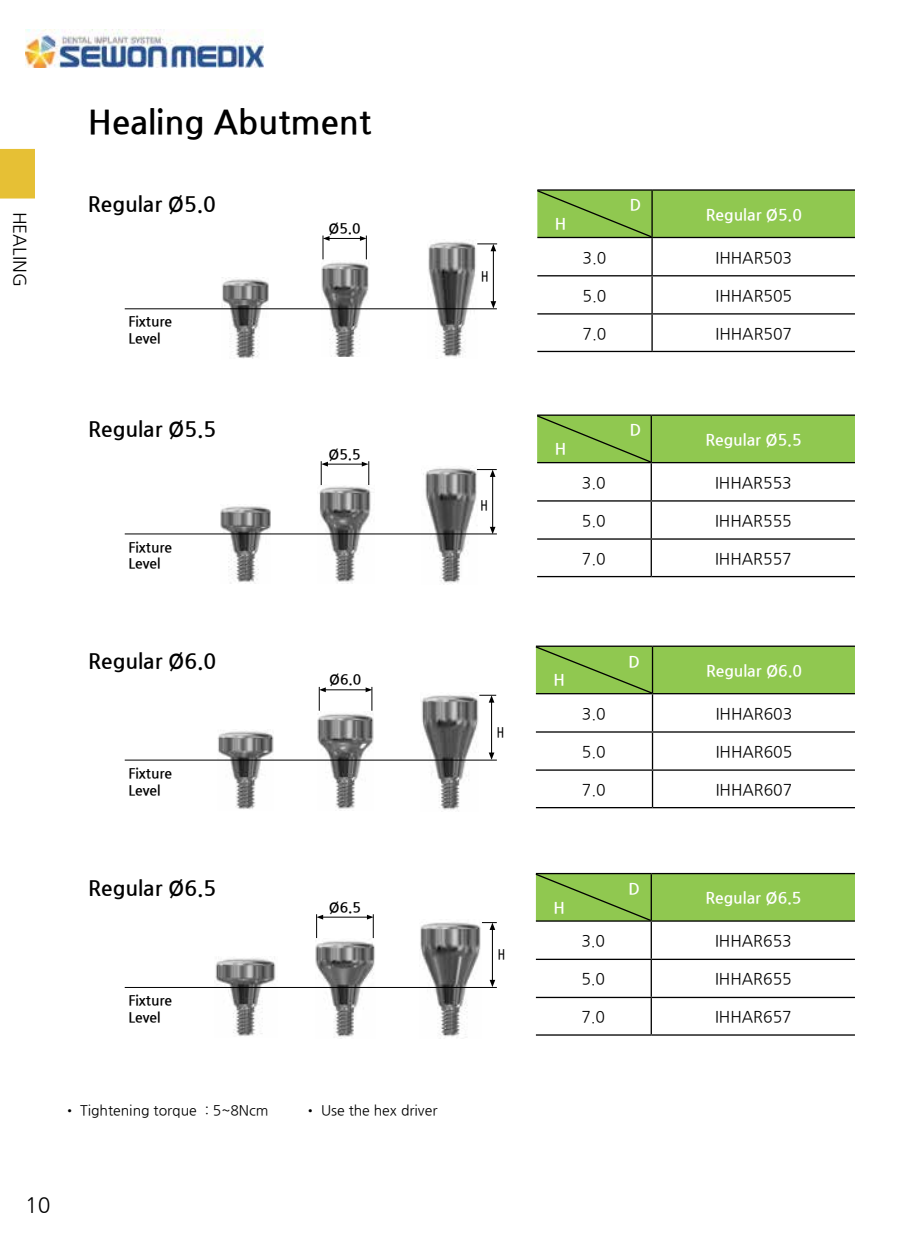
<style>
.page{position:relative;width:918px;height:1241px;background:#fff}
.page>*{position:absolute;margin:0;border:0;box-sizing:border-box;transform-origin:0 0}
.t1{font:700 33.25px "Nanum Gothic";color:#000}
.t2{font:700 21px "Nanum Gothic";color:#000}
.t3{font:21px "Nanum Gothic";color:#000}
.t4{font:17.5px "Nanum Gothic";color:#000}
.t5{font:15.75px "Nanum Gothic";color:#000}
.t6{font:700 15.75px "Nanum Gothic";color:#fff}
.t7{font:700 14px/16.8px "Nanum Gothic";color:#000}
.t8{font:14px "Nanum Gothic";color:#000}
.t9{font:700 14px "Nanum Gothic";color:#000;scale:.73 1}
</style>
<div class="page">
<img style="left:25px;top:29px;width:238px;height:39px">
<img style="left:217px;top:730px;width:57px;height:79px">
<img style="left:317px;top:711px;width:56px;height:98px">
<img style="left:420px;top:694px;width:58px;height:116px">
<img style="left:221px;top:506px;width:49px;height:77px">
<img style="left:317px;top:484px;width:57px;height:100px">
<img style="left:421px;top:468px;width:57px;height:116px">
<img style="left:215px;top:958px;width:62px;height:78px">
<img style="left:315px;top:938px;width:60px;height:99px">
<img style="left:420px;top:922px;width:62px;height:115px">
<hr style="left:492px;top:927px;width:1px;height:54px;background:#000">
<svg style="left:489px;top:979px;width:6px;height:7px"></svg>
<svg style="left:482px;top:922px;width:15px;height:7px"></svg>
<hr style="left:321px;top:916px;width:48px;height:1px;background:#000">
<svg style="left:316px;top:914px;width:7px;height:23px"></svg>
<svg style="left:367px;top:914px;width:7px;height:23px"></svg>
<img style="left:221px;top:277px;width:48px;height:82px">
<img style="left:321px;top:262px;width:48px;height:94px">
<img style="left:427px;top:241px;width:50px;height:116px">
<hr style="left:651px;top:238px;width:2px;height:37px;background:#000">
<hr style="left:651px;top:276px;width:2px;height:37px;background:#000">
<hr style="left:651px;top:314px;width:2px;height:37px;background:#000">
<hr style="left:537px;top:189px;width:115px;height:2px;background:#000">
<hr style="left:652px;top:189px;width:203px;height:2px;background:#000">
<hr style="left:537px;top:237px;width:115px;height:1px;background:#000">
<hr style="left:652px;top:237px;width:203px;height:1px;background:#000">
<hr style="left:537px;top:275px;width:115px;height:1px;background:#000">
<hr style="left:652px;top:275px;width:203px;height:1px;background:#000">
<hr style="left:537px;top:313px;width:115px;height:1px;background:#000">
<hr style="left:652px;top:313px;width:203px;height:1px;background:#000">
<hr style="left:537px;top:351px;width:115px;height:1px;background:#000">
<hr style="left:652px;top:351px;width:203px;height:1px;background:#000">
<svg style="left:537px;top:190px;width:318px;height:47px;background:#8bc14d"></svg>
<hr style="left:650px;top:463px;width:2px;height:37px;background:#000">
<hr style="left:650px;top:501px;width:2px;height:37px;background:#000">
<hr style="left:650px;top:539px;width:2px;height:37px;background:#000">
<hr style="left:537px;top:414px;width:114px;height:2px;background:#000">
<hr style="left:651px;top:414px;width:204px;height:2px;background:#000">
<hr style="left:537px;top:462px;width:114px;height:1px;background:#000">
<hr style="left:651px;top:462px;width:204px;height:1px;background:#000">
<hr style="left:537px;top:500px;width:114px;height:1px;background:#000">
<hr style="left:651px;top:500px;width:204px;height:1px;background:#000">
<hr style="left:537px;top:538px;width:114px;height:1px;background:#000">
<hr style="left:651px;top:538px;width:204px;height:1px;background:#000">
<hr style="left:537px;top:576px;width:114px;height:1px;background:#000">
<hr style="left:651px;top:576px;width:204px;height:1px;background:#000">
<div style="left:537px;top:415px;width:318px;height:47px;background:#90c850"></div>
<hr style="left:652px;top:694px;width:1px;height:37px;background:#000">
<hr style="left:652px;top:732px;width:1px;height:37px;background:#000">
<hr style="left:652px;top:770px;width:1px;height:36px;background:#000">
<hr style="left:536px;top:645px;width:116px;height:1px;background:#000">
<hr style="left:652px;top:645px;width:203px;height:1px;background:#000">
<hr style="left:536px;top:693px;width:116px;height:1px;background:#000">
<hr style="left:652px;top:693px;width:203px;height:1px;background:#000">
<hr style="left:536px;top:731px;width:116px;height:1px;background:#000">
<hr style="left:652px;top:731px;width:203px;height:1px;background:#000">
<hr style="left:536px;top:769px;width:116px;height:1px;background:#000">
<hr style="left:652px;top:769px;width:203px;height:1px;background:#000">
<hr style="left:536px;top:806px;width:116px;height:2px;background:#000">
<hr style="left:652px;top:806px;width:203px;height:2px;background:#000">
<div style="left:536px;top:646px;width:319px;height:47px;background:#90c850"></div>
<hr style="left:650px;top:921px;width:2px;height:37px;background:#000">
<hr style="left:650px;top:959px;width:2px;height:37px;background:#000">
<hr style="left:650px;top:997px;width:2px;height:37px;background:#000">
<hr style="left:536px;top:872px;width:115px;height:2px;background:#000">
<hr style="left:651px;top:872px;width:204px;height:2px;background:#000">
<hr style="left:536px;top:920px;width:115px;height:1px;background:#000">
<hr style="left:651px;top:920px;width:204px;height:1px;background:#000">
<hr style="left:536px;top:958px;width:115px;height:1px;background:#000">
<hr style="left:651px;top:958px;width:204px;height:1px;background:#000">
<hr style="left:536px;top:996px;width:115px;height:1px;background:#000">
<hr style="left:651px;top:996px;width:204px;height:1px;background:#000">
<hr style="left:536px;top:1034px;width:115px;height:1px;background:#000">
<hr style="left:651px;top:1034px;width:204px;height:1px;background:#000">
<div style="left:536px;top:873px;width:319px;height:47px;background:#90c850"></div>
<hr style="left:125px;top:308px;width:372px;height:1px;background:#000">
<hr style="left:125px;top:533px;width:372px;height:1px;background:#000">
<hr style="left:125px;top:759px;width:372px;height:1px;background:#000">
<hr style="left:125px;top:986px;width:372px;height:1px;background:#000">
<hr style="left:493px;top:249px;width:1px;height:54px;background:#000">
<svg style="left:490px;top:301px;width:6px;height:7px"></svg>
<svg style="left:477px;top:243px;width:20px;height:8px"></svg>
<hr style="left:492px;top:475px;width:1px;height:53px;background:#000">
<svg style="left:490px;top:526px;width:5px;height:8px"></svg>
<svg style="left:477px;top:469px;width:20px;height:8px"></svg>
<hr style="left:491px;top:700px;width:1px;height:54px;background:#000">
<svg style="left:489px;top:752px;width:5px;height:7px"></svg>
<svg style="left:479px;top:694px;width:17px;height:8px"></svg>
<hr style="left:328px;top:238px;width:33px;height:1px;background:#000">
<svg style="left:322px;top:235px;width:7px;height:24px"></svg>
<svg style="left:360px;top:235px;width:7px;height:24px"></svg>
<hr style="left:326px;top:464px;width:37px;height:1px;background:#000">
<svg style="left:321px;top:461px;width:7px;height:24px"></svg>
<svg style="left:362px;top:461px;width:7px;height:24px"></svg>
<hr style="left:324px;top:689px;width:43px;height:1px;background:#000">
<svg style="left:319px;top:686px;width:7px;height:24px"></svg>
<svg style="left:366px;top:686px;width:6px;height:24px"></svg>
<div style="left:0;top:149px;width:35px;height:49px;background:#e6c035"></div>
<p class="t4" style="left:28px;top:211px;width:76px;rotate:90deg">HEALING</p>
<h1 class="t1" style="left:88px;top:106px;width:285px">Healing Abutment</h1>
<h2 class="t2" style="left:88px;top:194px;width:130px">Regular Ø5.0</h2>
<p class="t7" style="left:128px;top:314px;width:45px">Fixture<br>Level</p>
<h2 class="t2" style="left:88px;top:419px;width:130px">Regular Ø5.5</h2>
<p class="t7" style="left:128px;top:539px;width:45px">Fixture<br>Level</p>
<h2 class="t2" style="left:88px;top:650px;width:130px">Regular Ø6.0</h2>
<p class="t7" style="left:128px;top:765px;width:45px">Fixture<br>Level</p>
<p class="t7" style="left:328px;top:220px;width:34px">Ø5.0</p>
<p class="t7" style="left:328px;top:446px;width:34px">Ø5.5</p>
<p class="t7" style="left:329px;top:671px;width:34px">Ø6.0</p>
<h2 class="t2" style="left:88px;top:877px;width:130px">Regular Ø6.5</h2>
<p class="t7" style="left:128px;top:992px;width:45px">Fixture<br>Level</p>
<p class="t7" style="left:329px;top:898px;width:34px">Ø6.5</p>
<p class="t8" style="left:63px;top:1103px;width:207px">• Tightening torque : 5~8Ncm</p>
<p class="t8" style="left:304px;top:1103px;width:135px">• Use the hex driver</p>
<h2 class="t3" style="left:25px;top:1194px;width:27px">10</h2>
<p class="t9" style="left:481px;top:269px;width:12px">H</p>
<p class="t9" style="left:480px;top:498px;width:12px">H</p>
<p class="t9" style="left:497px;top:725px;width:12px">H</p>
<p class="t9" style="left:498px;top:947px;width:12px">H</p>
<p class="t6" style="left:555px;top:216px;width:13px">H</p>
<p class="t6" style="left:630px;top:197px;width:13px">D</p>
<p class="t6" style="left:706px;top:207px;width:98px">Regular Ø5.0</p>
<p class="t5" style="left:582px;top:250px;width:25px">3.0</p>
<p class="t5" style="left:715px;top:250px;width:78px">IHHAR503</p>
<p class="t5" style="left:582px;top:288px;width:25px">5.0</p>
<p class="t5" style="left:715px;top:288px;width:78px">IHHAR505</p>
<p class="t5" style="left:582px;top:326px;width:25px">7.0</p>
<p class="t5" style="left:715px;top:326px;width:78px">IHHAR507</p>
<p class="t6" style="left:555px;top:441px;width:13px">H</p>
<p class="t6" style="left:630px;top:422px;width:13px">D</p>
<p class="t6" style="left:705px;top:432px;width:98px">Regular Ø5.5</p>
<p class="t5" style="left:582px;top:475px;width:25px">3.0</p>
<p class="t5" style="left:715px;top:475px;width:78px">IHHAR553</p>
<p class="t5" style="left:582px;top:513px;width:25px">5.0</p>
<p class="t5" style="left:715px;top:513px;width:78px">IHHAR555</p>
<p class="t5" style="left:582px;top:551px;width:25px">7.0</p>
<p class="t5" style="left:715px;top:551px;width:78px">IHHAR557</p>
<p class="t6" style="left:553px;top:672px;width:13px">H</p>
<p class="t6" style="left:628px;top:653px;width:13px">D</p>
<p class="t6" style="left:706px;top:663px;width:98px">Regular Ø6.0</p>
<p class="t5" style="left:582px;top:706px;width:25px">3.0</p>
<p class="t5" style="left:716px;top:706px;width:78px">IHHAR603</p>
<p class="t5" style="left:582px;top:744px;width:25px">5.0</p>
<p class="t5" style="left:716px;top:744px;width:78px">IHHAR605</p>
<p class="t5" style="left:582px;top:782px;width:25px">7.0</p>
<p class="t5" style="left:716px;top:782px;width:78px">IHHAR607</p>
<p class="t6" style="left:553px;top:899px;width:13px">H</p>
<p class="t6" style="left:628px;top:881px;width:13px">D</p>
<p class="t6" style="left:705px;top:890px;width:98px">Regular Ø6.5</p>
<p class="t5" style="left:581px;top:933px;width:25px">3.0</p>
<p class="t5" style="left:715px;top:933px;width:78px">IHHAR653</p>
<p class="t5" style="left:581px;top:971px;width:25px">5.0</p>
<p class="t5" style="left:715px;top:971px;width:78px">IHHAR655</p>
<p class="t5" style="left:581px;top:1009px;width:25px">7.0</p>
<p class="t5" style="left:715px;top:1009px;width:78px">IHHAR657</p>
</div>
